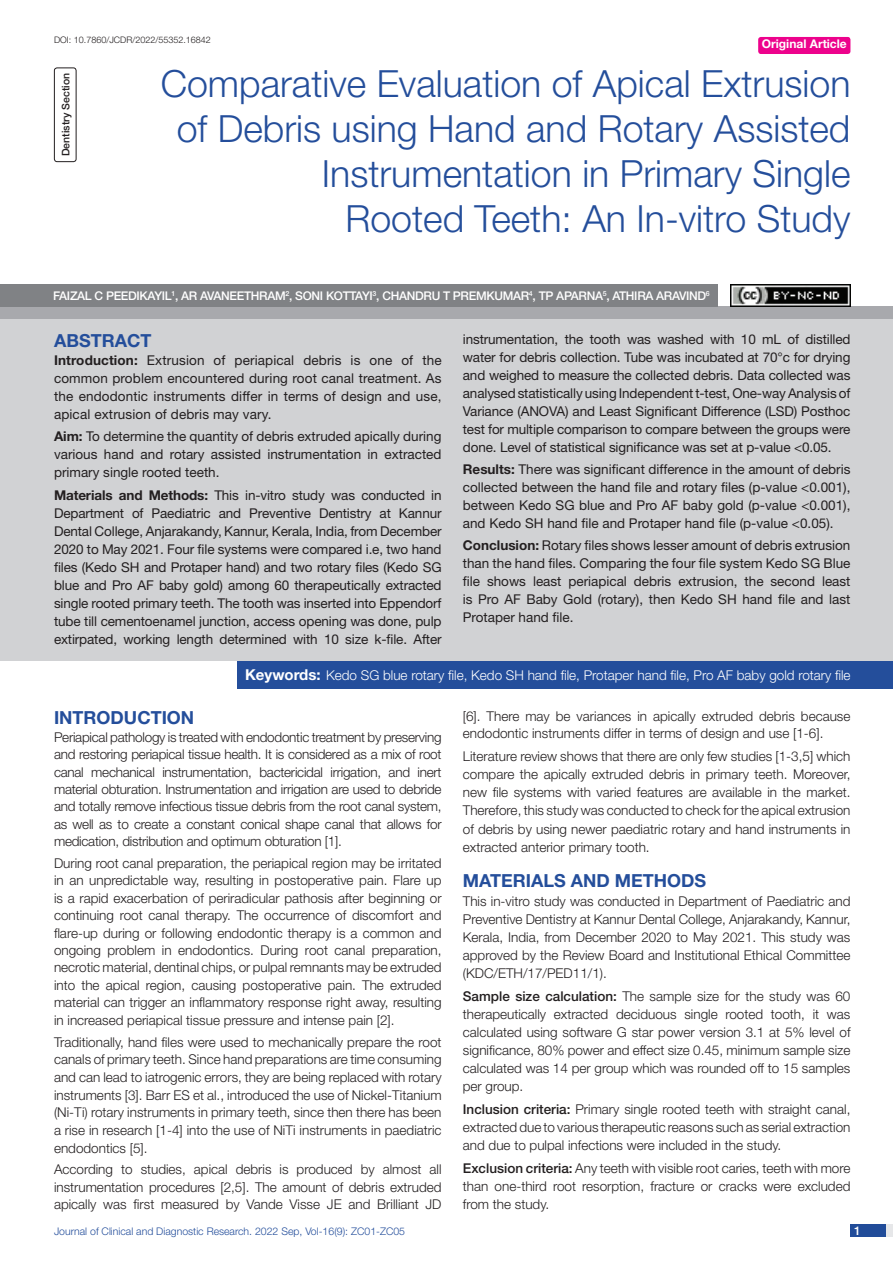
<style>
.page{position:relative;width:893px;height:1263px;background:#fff}
.page>*{position:absolute;margin:0;border:0;box-sizing:border-box;transform-origin:0 0}
.t1{font:300 37.5px/45px "Helvetica Neue";color:#244e9b;text-align:right}
.Heading{font:700 18px "Helvetica Neue";color:#244e9b}
.Abstract_head{font:700 18px "Helvetica Neue";color:#244e9b}
.Body_text{font:300 13.5px/18.1px "Helvetica Neue";color:#231f20;text-align:justify}
.Abstract_Text{font:13.5px/18px "Helvetica Neue";color:#231f20;text-align:justify}
.Key_words{font:300 13.5px "Helvetica Neue";color:#fff}
.Author{font:500 12px "Helvetica Neue";letter-spacing:-.025em;color:#fff}
.t2{font:700 12px "Helvetica Neue";color:#fff}
.t3{font:300 10.5px "Helvetica Neue";color:#244e9b}
.section{font:500 10.5px "Helvetica Neue";color:#231f20}
.DOI{font:300 9px "Helvetica Neue";color:#231f20}
.s1{font-weight:700}
.s2{font-weight:700;font-size:15px}
.s3{font-weight:500}
</style>
<div class="page">
<div style="left:850px;top:1224px;width:43px;height:13px;background:#e6e7e9"></div>
<div style="left:850px;top:1224px;width:35px;height:13px;background:#214c99"></div>
<div style="left:758px;top:37px;width:92px;height:17px;background:#ed028c;border-radius:3px"></div>
<div style="left:54px;top:68px;width:22px;height:94px;border:1px solid #231f20;border-radius:3px"></div>
<div style="left:0;top:307px;width:893px;height:12px;background:#a8a9ad"></div>
<div style="left:0;top:284px;width:717px;height:23px;background:#808285"></div>
<div style="left:0;top:319px;width:893px;height:342px;background:#d1d2d4"></div>
<div style="left:237px;top:661px;width:656px;height:27px;background:#244e9b"></div>
<img style="left:730px;top:284px;width:120px;height:23px">
<p class="DOI" style="left:54px;top:35px;width:158px">DOI: 10.7860/JCDR/2022/55352.16842</p>
<p class="t2" style="left:762px;top:37px;width:87px">Original Article</p>
<p class="section" style="left:59px;top:156px;width:85px;rotate:-90deg">DENTISTRY SECTION</p>
<p class="t1" style="left:161px;top:60px;width:691px">Comparative Evaluation of Apical Extrusion of Debris using Hand and Rotary Assisted Instrumentation in Primary Single<br>Rooted Teeth: An In-vitro Study</p>
<p class="Author" style="left:53px;top:289px;width:68px">FAIZAL C PEEDI</p>
<p class="Author" style="left:140px;top:289px;width:572px">KAYIL<sup>1</sup>, AR AVANEETHRAM<sup>2</sup>, SONI KOTTAYI <sup>3</sup>, CHANDRU T PRE MKUMAR<sup>4</sup>, TP APARNA<sup>5</sup>, ATHIRA ARAVIND<sup>6</sup></p>
<p class="Abstract_head" style="left:54px;top:329px;width:99px">ABSTRACT</p>
<p class="Abstract_Text" style="left:54px;top:351px;width:389px"><span class="s1">Introduction:</span> Extrusion of periapical debris is one of the common problem encountered during root canal treatment. As the endodontic instruments differ in terms of design and use, apical extrusion of debris may vary.</p>
<p class="Abstract_Text" style="left:54px;top:427px;width:389px"><span class="s1">Aim:</span> To determine the quantity of debris extruded apically during various hand and rotary assisted instrumentation in extracted primary single rooted teeth.</p>
<p class="Abstract_Text" style="left:54px;top:485px;width:389px"><span class="s1">Materials and Methods:</span> This in-vitro study was conducted in Department of Paediatric and Preventive Dentistry at Kannur Dental College, Anjarakandy, Kannur, Kerala, India, from December 2020 to May 2021. Four file systems were compared i.e, two hand files (Kedo SH and Protaper hand) and two rotary files (Kedo SG blue and Pro AF baby gold) among 60 therapeutically extracted single rooted primary teeth. The tooth was inserted into Eppendorf tube till cementoenamel junction, access opening was done, pulp extirpated, working length determined with 10 size k-file. After</p>
<p class="Abstract_Text" style="left:463px;top:330px;width:389px">instrumentation, the tooth was washed with 10 mL of distilled water for debris collection. Tube was incubated at 70°c for drying and weighed to measure the collected debris. Data collected was analysed statistically using Independent t-test, One-way Analysis of Variance (ANOVA) and Least Significant Difference (LSD) Posthoc test for multiple comparison to compare between the groups were done. Level of statistical significance was set at p-value &lt;0.05.</p>
<p class="Abstract_Text" style="left:463px;top:460px;width:389px"><span class="s1">Results:</span> There was significant difference in the amount of debris collected between the hand file and rotary files (p-value &lt;0.001), between Kedo SG blue and Pro AF baby gold (p-value &lt;0.001), and Kedo SH hand file and Protaper hand file (p-value &lt;0.05).</p>
<p class="Abstract_Text" style="left:463px;top:536px;width:389px"><span class="s1">Conclusion:</span> Rotary files shows lesser amount of debris extrusion than the hand files. Comparing the four file system Kedo SG Blue file shows least periapical debris extrusion, the second least is Pro AF Baby Gold (rotary), then Kedo SH hand file and last Protaper hand file.</p>
<p class="Key_words" style="left:245px;top:667px;width:607px"><span class="s2">Keywords:</span> Kedo SG blue rotary file, Kedo SH hand file, Protaper hand file, Pro AF baby gold rotary file</p>
<p class="Heading" style="left:54px;top:707px;width:142px">INTRODUCTION</p>
<p class="Body_text" style="left:54px;top:728px;width:389px;line-height:17.4px">Periapical pathology is treated with endodontic treatment by preserving and restoring periapical tissue health. It is considered as a mix of root canal mechanical instrumentation, bactericidal irrigation, and inert material obturation. Instrumentation and irrigation are used to debride and totally remove infectious tissue debris from the root canal system, as well as to create a constant conical shape canal that allows for medication, distribution and optimum obturation [1].</p>
<p class="Body_text" style="left:54px;top:854px;width:389px;line-height:17.4px">During root canal preparation, the periapical region may be irritated in an unpredictable way, resulting in postoperative pain. Flare up is a rapid exacerbation of periradicular pathosis after beginning or continuing root canal therapy. The occurrence of discomfort and flare-up during or following endodontic therapy is a common and ongoing problem in endodontics. During root canal preparation, necrotic material, dentinal chips, or pulpal remnants may be extruded into the apical region, causing postoperative pain. The extruded material can trigger an inflammatory response right away, resulting in increased periapical tissue pressure and intense pain [2].</p>
<p class="Body_text" style="left:54px;top:1032px;width:389px;line-height:17.7px">Traditionally, hand files were used to mechanically prepare the root canals of primary teeth. Since hand preparations are time consuming and can lead to iatrogenic errors, they are being replaced with rotary instruments [3]. Barr ES et al., introduced the use of Nickel-Titanium (Ni-Ti) rotary instruments in primary teeth, since then there has been a rise in research [1-4] into the use of NiTi instruments in paediatric endodontics [5].</p>
<p class="Body_text" style="left:54px;top:1160px;width:389px;line-height:17.2px">According to studies, apical debris is produced by almost all instrumentation procedures [2,5]. The amount of debris extruded apically was first measured by Vande Visse JE and Brilliant JD</p>
<p class="Body_text" style="left:463px;top:707px;width:389px;line-height:17.2px">[6]. There may be variances in apically extruded debris because endodontic instruments differ in terms of design and use [1-6].</p>
<p class="Body_text" style="left:463px;top:746px;width:389px">Literature review shows that there are only few studies [1-3,5] which compare the apically extruded debris in primary teeth. Moreover, new file systems with varied features are available in the market.<br>Therefore, this study was conducted to check for the apical extrusion of debris by using newer paediatric rotary and hand instruments in extracted anterior primary tooth.</p>
<p class="Heading" style="left:463px;top:870px;width:245px">MATERIALS AND METHODS</p>
<p class="Body_text" style="left:463px;top:891px;width:389px">This in-vitro study was conducted in Department of Paediatric and Preventive Dentistry at Kannur Dental College, Anjarakandy, Kannur, Kerala, India, from December 2020 to May 2021. This study was approved by the Review Board and Institutional Ethical Committee (KDC/ETH/17/PED11/1).</p>
<p class="Body_text" style="left:463px;top:986px;width:389px"><span class="s3">SAMPLE SIZE CALCULATION:</span> The sample size for the study was 60 therapeutically extracted deciduous single rooted tooth, it was calculated using software G star power version 3.1 at 5% level of significance, 80% power and effect size 0.45, minimum sample size calculated was 14 per group which was rounded off to 15 samples per group.</p>
<p class="Body_text" style="left:463px;top:1100px;width:389px"><span class="s3">INCLUSION CRITERIA:</span> Primary single rooted teeth with straight canal, extracted due to various therapeutic reasons such as serial extraction and due to pulpal infections were included in the study.</p>
<p class="Body_text" style="left:463px;top:1158px;width:389px"><span class="s3">EXCLUSION CRITERIA:</span> Any teeth with visible root caries, teeth with more than one-third root resorption, fracture or cracks were excluded from the study.</p>
<p class="t3" style="left:54px;top:1225px;width:353px">Journal of Clinical and Diagnostic Research. 2022 Sep, Vol-16(9): ZC01-ZC05</p>
<p class="Author" style="left:854px;top:1223px;width:8px">1</p>
</div>
